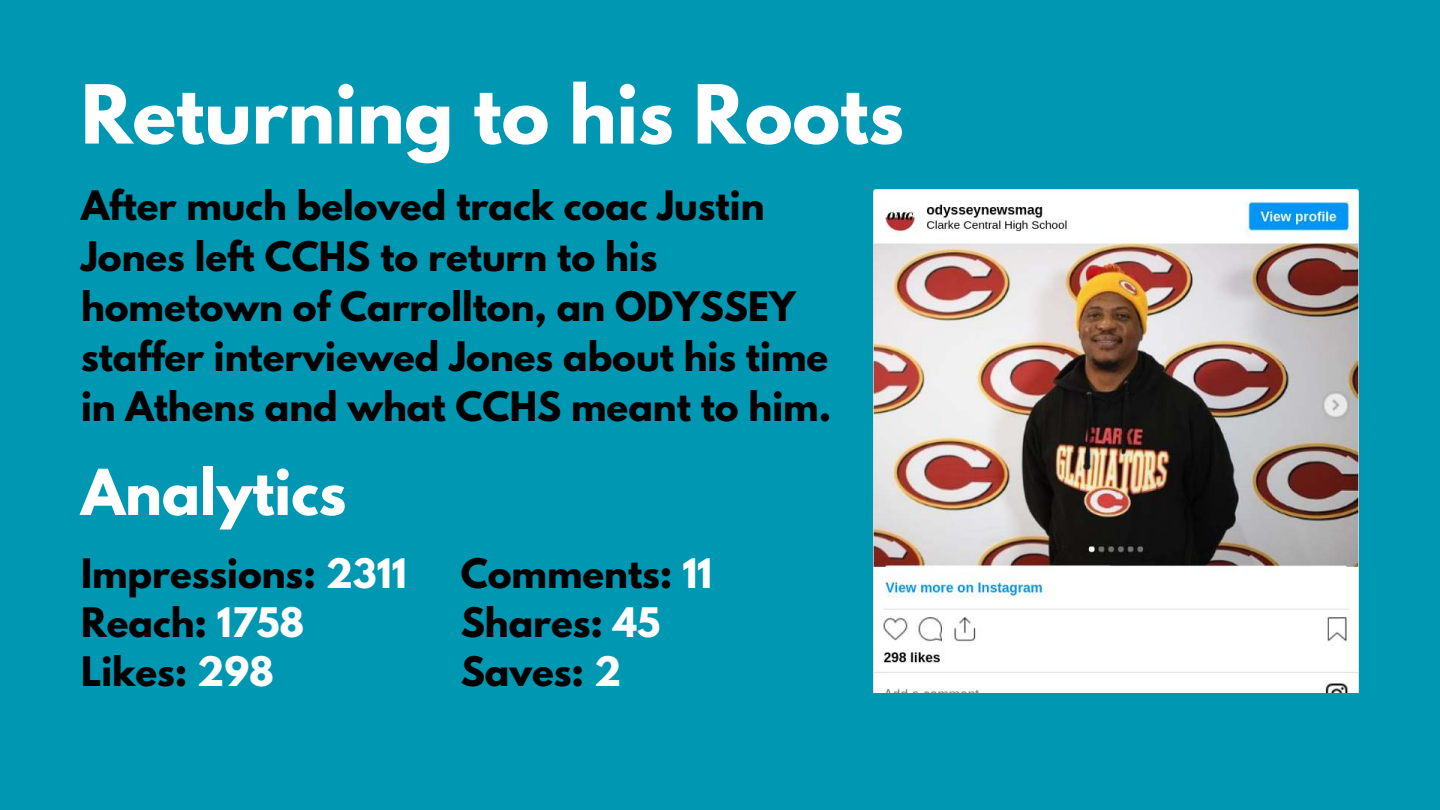
<style>
.page{position:relative;width:1440px;height:810px;background:#0097b2}
.page>*{position:absolute;margin:0;border:0;box-sizing:border-box;transform-origin:0 0}
.t1{font:700 72px "League Spartan";color:#fff}
.t2{font:700 56px "League Spartan";color:#fff}
.t3{font:700 36px/50.2px "League Spartan";color:#000}
.s1{color:#fff}
</style>
<div class="page">
<img style="left:873px;top:189px;width:486px;height:503px">
<h1 class="t1" style="left:81px;top:58px;width:824px">Returning to his Roots</h1>
<p class="t3" style="left:81px;top:180px;width:752px">After much beloved track coac Justin Jones left CCHS to return to his hometown of Carrollton, an ODYSSEY staffer interviewed Jones about his time in Athens and what CCHS meant to him.</p>
<h2 class="t2" style="left:81px;top:448px;width:267px">Analytics</h2>
<p class="t3" style="left:81px;top:548px;width:327px;line-height:49px">Impressions: <span class="s1">2311<br></span>Reach: <span class="s1">1758<br></span>Likes: <span class="s1">298</span></p>
<p class="t3" style="left:461px;top:548px;width:253px;line-height:49px">Comments: <span class="s1">11<br></span>Shares: <span class="s1">45<br></span>Saves: <span class="s1">2</span></p>
</div>
